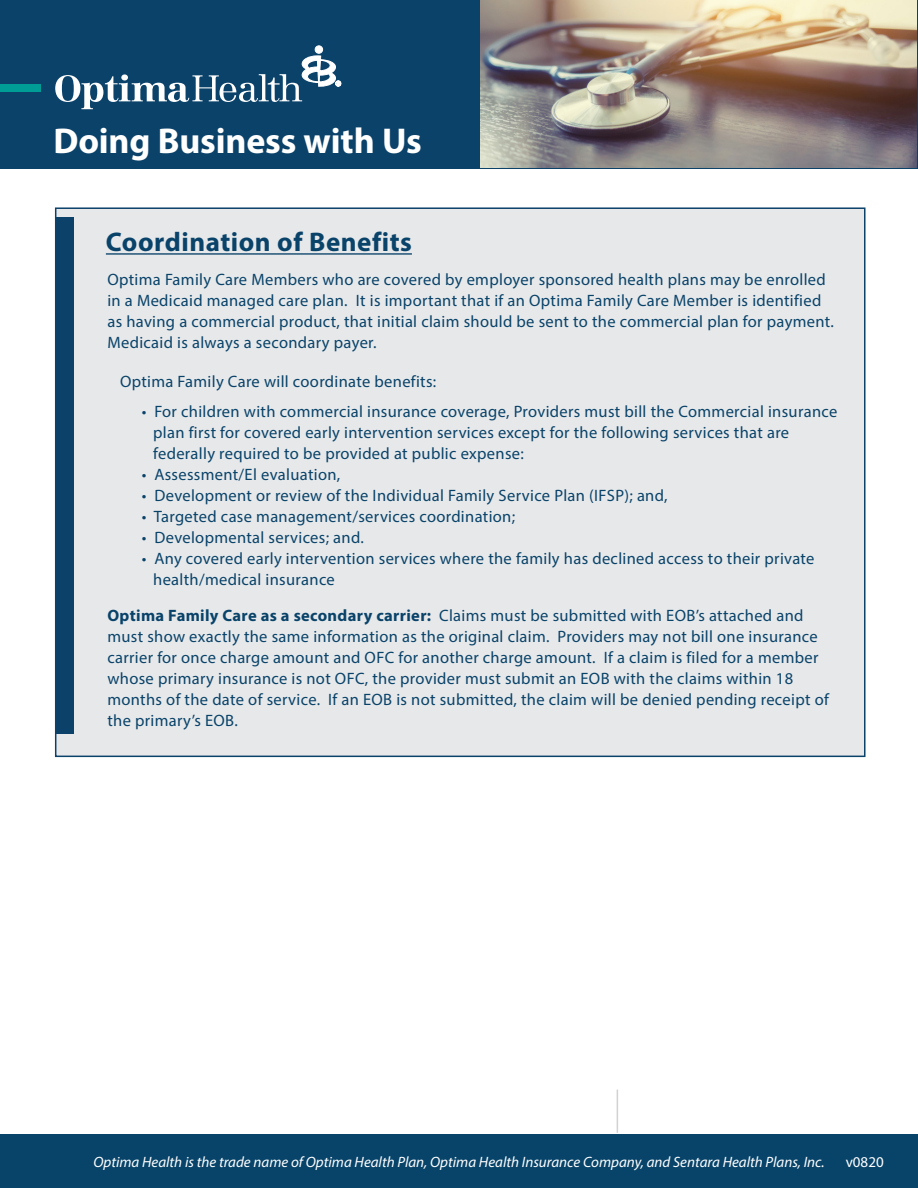
<style>
.page{position:relative;width:918px;height:1188px;background:#fff}
.page>*{position:absolute;margin:0;border:0;box-sizing:border-box;transform-origin:0 0}
.t1{font:700 36px "Myriad Pro";letter-spacing:-.005em;color:#fff}
.Paragraph_Style_1{font:700 27px "Myriad Pro";letter-spacing:.02em;color:#09436a}
.Paragraph_Style_1-2{font:16.5px/21px "Myriad Pro";letter-spacing:.02em;color:#09436a}
.t2{font:italic 15px "Myriad Pro";color:#fff}
.t3{font:15px "Myriad Pro";color:#fff}
.s1{font-weight:700}
</style>
<div class="page">
<hr style="left:617px;top:1090px;width:1px;height:43px;background:#d1d2d4">
<div style="left:0;top:1134px;width:918px;height:54px;background:#08446a"></div>
<div style="left:55px;top:207px;width:811px;height:550px;background:#e7e8e9;border:2px solid #0b426a"></div>
<div style="left:55px;top:218px;width:19px;height:516px;background:#0c416a"></div>
<div style="left:0;top:0;width:918px;height:168px;background:#0b426a"></div>
<div style="left:0;top:84px;width:40px;height:8px;background:#009c96"></div>
<div style="left:315px;top:46px;width:8px;height:7px;background:#fff;border-radius:50%"></div>
<div style="left:315px;top:46px;width:8px;height:8px;border:1px solid #fff;border-radius:50%"></div>
<svg style="left:55px;top:55px;width:286px;height:54px"></svg>
<img style="left:481px;top:0;width:435px;height:167px">
<hr style="left:106px;top:253px;width:306px;height:2px;background:#09436a">
<p class="t1" style="left:53px;top:118px;width:370px">Doing Business with Us</p>
<p class="Paragraph_Style_1" style="left:106px;top:225px;width:308px">Coordination of Benefits</p>
<p class="Paragraph_Style_1-2" style="left:107px;top:269px;width:728px">Optima Family Care Members who are covered by employer sponsored health plans may be enrolled in a Medicaid managed care plan. It is important that if an Optima Family Care Member is identified as having a commercial product, that initial claim should be sent to the commercial plan for payment.<br>Medicaid is always a secondary payer.</p>
<p class="Paragraph_Style_1-2" style="left:120px;top:370px;width:318px">Optima Family Care will coordinate benefits:</p>
<p class="Paragraph_Style_1-2" style="left:153px;top:401px;width:686px;text-indent:-11px">• For children with commercial insurance coverage, Providers must bill the Commercial insurance plan first for covered early intervention services except for the following services that are federally required to be provided at public expense:</p>
<p class="Paragraph_Style_1-2" style="left:142px;top:464px;width:200px">• Assessment/El evaluation,</p>
<p class="Paragraph_Style_1-2" style="left:142px;top:485px;width:527px">• Development or review of the Individual Family Service Plan (IFSP); and,</p>
<p class="Paragraph_Style_1-2" style="left:142px;top:506px;width:375px">• Targeted case management/services coordination;</p>
<p class="Paragraph_Style_1-2" style="left:142px;top:527px;width:224px">• Developmental services; and.</p>
<p class="Paragraph_Style_1-2" style="left:153px;top:548px;width:663px;text-indent:-11px">• Any covered early intervention services where the family has declined access to their private health/medical insurance</p>
<p class="Paragraph_Style_1-2" style="left:107px;top:604px;width:723px"><span class="s1">Optima Family Care as a secondary carrier:</span> Claims must be submitted with EOB’s attached and must show exactly the same information as the original claim. Providers may not bill one insurance carrier for once charge amount and OFC for another charge amount. If a claim is filed for a member whose primary insurance is not OFC, the provider must submit an EOB with the claims within 18 months of the date of service. If an EOB is not submitted, the claim will be denied pending receipt of the primary’s EOB.</p>
<p class="t2" style="left:93px;top:1153px;width:733px">Optima Health is the trade name of Optima Health Plan, Optima Health Insurance Company, and Sentara Health Plans, Inc.</p>
<p class="t3" style="left:846px;top:1153px;width:39px">v0820</p>
</div>
